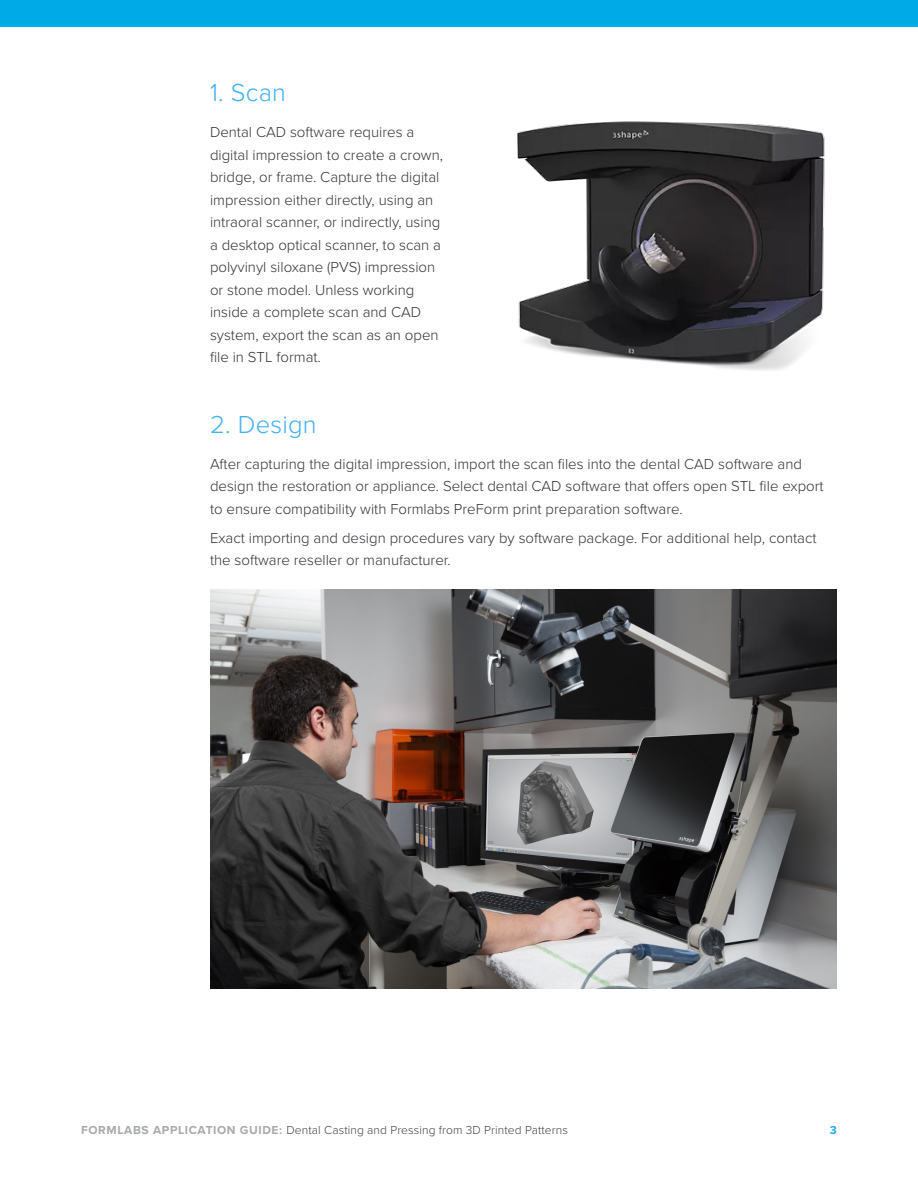
<style>
.page{position:relative;width:918px;height:1188px;background:#fff}
.page>*{position:absolute;margin:0;border:0;box-sizing:border-box;transform-origin:0 0}
.t1{font:300 25.5px "Proxima Nova";letter-spacing:.01em;color:#3cb1f3}
.t2{font:300 15px/22.5px "Proxima Nova";color:#323238}
.t3{font:300 12px "Proxima Nova";letter-spacing:.01em;color:#414042}
.t4{font:700 12px "Proxima Nova";color:#26a9f2}
.s1{font-weight:700;color:#a7a9ac}
</style>
<div class="page">
<div style="left:0;top:0;width:918px;height:27px;background:#00aae7"></div>
<img style="left:517px;top:121px;width:308px;height:249px">
<img style="left:210px;top:590px;width:627px;height:398px">
<h1 class="t1" style="left:210px;top:74px;width:78px">1. Scan</h1>
<p class="t2" style="left:210px;top:120px;width:235px">Dental CAD software requires a digital impression to create a crown, bridge, or frame. Capture the digital impression either directly, using an intraoral scanner, or indirectly, using a desktop optical scanner, to scan a polyvinyl siloxane (PVS) impression or stone model. Unless working inside a complete scan and CAD system, export the scan as an open file in STL format.</p>
<h1 class="t1" style="left:210px;top:405px;width:108px">2. Design</h1>
<p class="t2" style="left:210px;top:452px;width:615px">After capturing the digital impression, import the scan files into the dental CAD software and design the restoration or appliance. Select dental CAD software that offers open STL file export to ensure compatibility with Formlabs PreForm print preparation software.</p>
<p class="t2" style="left:210px;top:526px;width:608px">Exact importing and design procedures vary by software package. For additional help, contact the software reseller or manufacturer.</p>
<p class="t3" style="left:81px;top:1122px;width:488px"><span class="s1">FORMLABS APPLICATION GUIDE:</span> Dental Casting and Pressing from 3D Printed Patterns</p>
<p class="t4" style="left:830px;top:1122px;width:9px">3</p>
</div>
